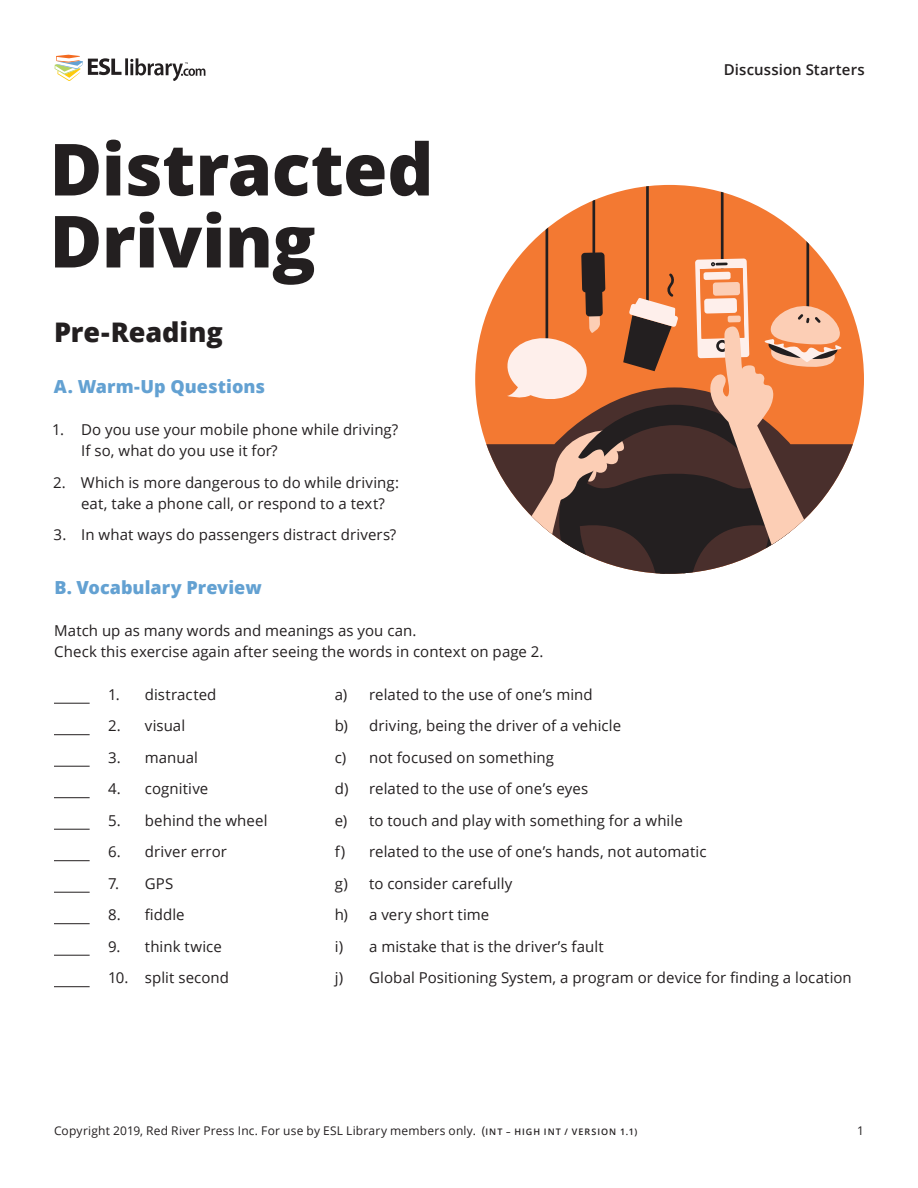
<style>
.page{position:relative;width:918px;height:1188px;background:#fff}
.page>*{position:absolute;margin:0;border:0;box-sizing:border-box;transform-origin:0 0}
.t1{font:800 72px/72px "Open Sans";letter-spacing:-.005em;color:#231f20}
.t2{font:800 27px "Open Sans";color:#231f20}
.t3{font:800 18px "Open Sans";color:#63a1d2}
.t4{font:15px/31.5px "Open Sans";letter-spacing:.005em;color:#231f20}
.t5{font:600 15px "Open Sans";letter-spacing:.01em;color:#231f20}
.t6{font:12px "Open Sans";letter-spacing:.015em;color:#231f20}
.s1{font-weight:600;font-size:9px}
</style>
<div class="page">
<svg style="left:54px;top:54px;width:151px;height:27px"></svg>
<hr style="left:54px;top:703px;width:36px;height:1px;background:#231f20">
<hr style="left:54px;top:734px;width:36px;height:1px;background:#231f20">
<hr style="left:54px;top:766px;width:36px;height:1px;background:#231f20">
<hr style="left:54px;top:797px;width:36px;height:1px;background:#231f20">
<hr style="left:54px;top:829px;width:36px;height:1px;background:#231f20">
<hr style="left:54px;top:860px;width:36px;height:1px;background:#231f20">
<hr style="left:54px;top:892px;width:36px;height:1px;background:#231f20">
<hr style="left:54px;top:923px;width:36px;height:1px;background:#231f20">
<hr style="left:54px;top:955px;width:36px;height:1px;background:#231f20">
<hr style="left:54px;top:986px;width:36px;height:1px;background:#231f20">
<svg style="left:475px;top:387px;width:389px;height:88px;fill:#f37932"></svg>
<svg style="left:500px;top:185px;width:345px;height:389px"></svg>
<h1 class="t1" style="left:50px;top:130px;width:386px">Distracted<br>Driving</h1>
<h2 class="t2" style="left:54px;top:312px;width:170px">Pre-Reading</h2>
<p class="t3" style="left:54px;top:373px;width:213px">A. Warm-Up Questions</p>
<p class="t4" style="left:81px;top:419px;width:318px;line-height:21px;text-indent:-29px">1. Do you use your mobile phone while driving?<br>If so, what do you use it for?</p>
<p class="t4" style="left:81px;top:471px;width:319px;line-height:21px;text-indent:-28px">2. Which is more dangerous to do while driving: eat, take a phone call, or respond to a text?</p>
<p class="t4" style="left:54px;top:519px;width:344px">3. In what ways do passengers distract drivers?</p>
<p class="t3" style="left:54px;top:574px;width:209px">B. Vocabulary Preview</p>
<p class="t4" style="left:54px;top:619px;width:491px;line-height:21px">Match up as many words and meanings as you can.<br>Check this exercise again after seeing the words in context on page 2.</p>
<p class="t5" style="left:724px;top:59px;width:142px">Discussion Starters</p>
<p class="t4" style="left:108px;top:678px;width:22px">1.<br>2.<br>3.<br>4.<br>5.<br>6.<br>7.<br>8.<br>9.<br>10.</p>
<p class="t4" style="left:145px;top:678px;width:124px">distracted<br>visual<br>manual<br>cognitive<br>behind the wheel driver error<br>GPS<br>fiddle<br>think twice<br>split second</p>
<p class="t4" style="left:335px;top:678px;width:15px">a) b) c) d) e) f) g) h) i) j)</p>
<p class="t4" style="left:369px;top:678px;width:484px">related to the use of one’s mind<br>driving, being the driver of a vehicle<br>not focused on something<br>related to the use of one’s eyes<br>to touch and play with something for a while<br>related to the use of one’s hands, not automatic<br>to consider carefully<br>a very short time<br>a mistake that is the driver’s fault<br>Global Positioning System, a program or device for finding a location</p>
<p class="t6" style="left:54px;top:1122px;width:585px">Copyright 2019, Red River Press Inc. For use by ESL Library members only. (<span class="s1">INT – HIGH INT / VERSION 1.1)</span></p>
<p class="t6" style="left:857px;top:1122px;width:8px">1</p>
</div>
